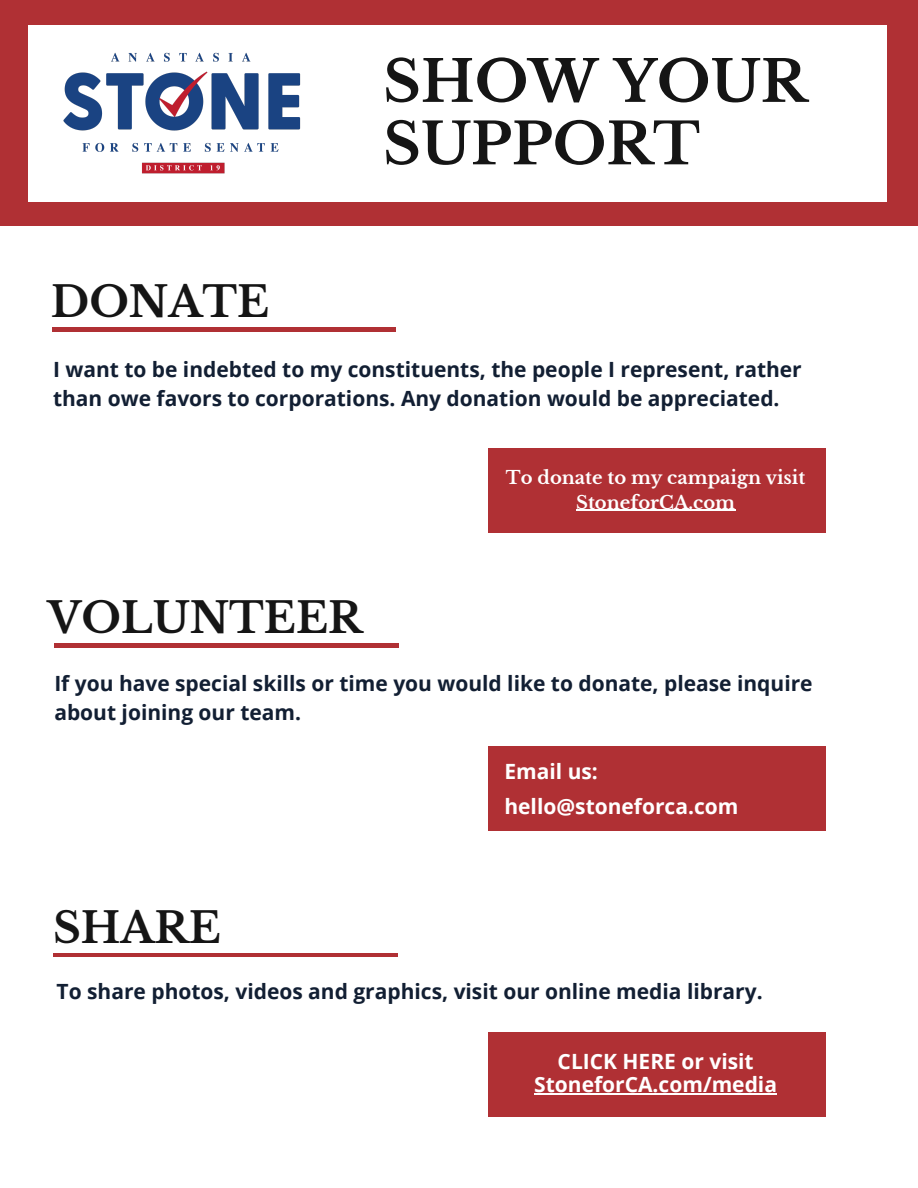
<style>
.page{position:relative;width:918px;height:1188px;background:#b03034}
.page>*{position:absolute;margin:0;border:0;box-sizing:border-box;transform-origin:0 0}
.t1{font:700 57px/62.4px "Libre Baskerville";color:#151515}
.t2{font:700 42px "Libre Baskerville";color:#151515}
.t3{font:700 21px/28.8px "Open Sans";color:#121f33}
.t4{font:700 21px/35.7px "Open Sans";color:#fff}
.t5{font:700 18px/24.3px "Libre Baskerville";color:#fff;text-align:center}
</style>
<div class="page">
<div style="left:29px;top:25px;width:858px;height:177px;background:#fff"></div>
<img style="left:63px;top:52px;width:238px;height:122px">
<div style="left:0;top:226px;width:918px;height:962px;background:#fff"></div>
<hr style="left:52px;top:328px;width:343px;height:3px;background:#b03034">
<hr style="left:54px;top:644px;width:345px;height:3px;background:#b03034">
<div style="left:489px;top:448px;width:337px;height:85px;background:#b03034"></div>
<hr style="left:576px;top:510px;width:159px;height:1px;background:#fff">
<div style="left:489px;top:746px;width:337px;height:85px;background:#b03034"></div>
<hr style="left:53px;top:953px;width:344px;height:4px;background:#b03034">
<div style="left:489px;top:1033px;width:337px;height:84px;background:#b03034"></div>
<hr style="left:534px;top:1094px;width:243px;height:1px;background:#fff">
<h2 class="t2" style="left:51px;top:277px;width:220px">DONATE</h2>
<h1 class="t1" style="left:383px;top:51px;width:426px">SHOW YOUR<br>SUPPORT</h1>
<p class="t3" style="left:53px;top:354px;width:750px">I want to be indebted to my constituents, the people I represent, rather than owe favors to corporations. Any donation would be appreciated.</p>
<h2 class="t2" style="left:48px;top:592px;width:316px">VOLUNTEER</h2>
<p class="t5" style="left:506px;top:466px;width:301px">To donate to my campaign visit<br>StoneforCA.com</p>
<p class="t3" style="left:54px;top:669px;width:760px">If you have special skills or time you would like to donate, please inquire about joining our team.</p>
<p class="t4" style="left:504px;top:753px;width:236px">Email us: hello@stoneforca.com</p>
<h2 class="t2" style="left:53px;top:902px;width:169px">SHARE</h2>
<p class="t3" style="left:57px;top:976px;width:708px">To share photos, videos and graphics, visit our online media library.</p>
<p class="t4" style="left:534px;top:1049px;width:244px;line-height:23.1px;text-align:center">CLICK HERE or visit<br>StoneforCA.com/media</p>
</div>
